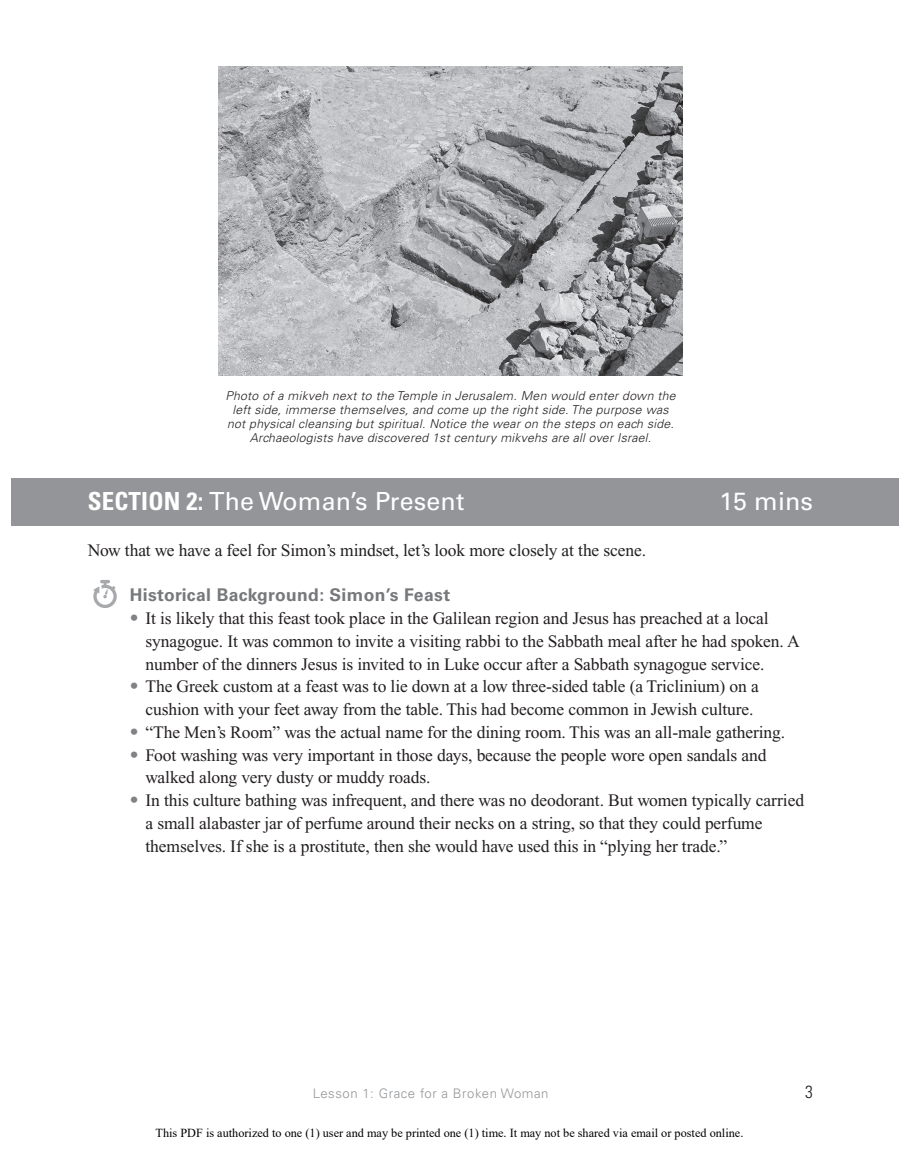
<style>
.page{position:relative;width:899px;height:1151px;background:#fff}
.page>*{position:absolute;margin:0;border:0;box-sizing:border-box;transform-origin:0 0}
.t1{font:24.85px "Univers LT Std";letter-spacing:.005em;color:#fff}
.t2{font:17.5px/22.8px "Times New Roman";letter-spacing:-.005em;color:#231f20}
.t3{font:700 17.5px "Univers LT Std";letter-spacing:.02em;color:#76787b}
.t4{font:300 condensed 17.5px "Univers LT Std";color:#231f20}
.t5{font:300 13.12px "Univers LT Std";letter-spacing:.04em;color:#939598}
.t6{font:italic 300 12.25px/14px "Univers LT Std";letter-spacing:.02em;color:#231f20;text-align:center}
.t7{font:12.25px "Times New Roman";color:#000}
.s1{font-weight:700;font-stretch:condensed}
.s2{font-family:"Univers LT Std";font-weight:300;color:#808285}
</style>
<div class="page">
<div style="left:12px;top:478px;width:886px;height:47px;background:#939598"></div>
<img style="left:218px;top:67px;width:464px;height:308px">
<svg style="left:93px;top:580px;width:24px;height:28px"></svg>
<p class="t6" style="left:225px;top:388px;width:451px">Photo of a mikveh next to the Temple in Jerusalem. Men would enter down the left side, immerse themselves, and come up the right side. The purpose was not physical cleansing but spiritual. Notice the wear on the steps on each side.<br>Archaeologists have discovered 1st century mikvehs are all over Israel.</p>
<h1 class="t1" style="left:88px;top:486px;width:378px"><span class="s1">SECTION 2:</span> The Woman’s Present</h1>
<h1 class="t1" style="left:719px;top:486px;width:95px">15 mins</h1>
<p class="t2" style="left:88px;top:538px;width:559px">Now that we have a feel for Simon’s mindset, let’s look more closely at the scene.</p>
<p class="t3" style="left:130px;top:584px;width:322px">Historical Background: Simon’s Feast</p>
<p class="t2" style="left:145px;top:606px;width:655px;text-indent:-16px"><span class="s2">•</span> It is likely that this feast took place in the Galilean region and Jesus has preached at a local synagogue. It was common to invite a visiting rabbi to the Sabbath meal after he had spoken. A number of the dinners Jesus is invited to in Luke occur after a Sabbath synagogue service.</p>
<p class="t2" style="left:130px;top:675px;width:630px;text-align:right"><span class="s2">•</span> The Greek custom at a feast was to lie down at a low three-sided table (a Triclinium) on a cushion with your feet away from the table. This had become common in Jewish culture.</p>
<p class="t2" style="left:130px;top:720px;width:656px"><span class="s2">•</span> “The Men’s Room” was the actual name for the dining room. This was an all-male gathering.</p>
<p class="t2" style="left:145px;top:743px;width:622px;text-indent:-16px"><span class="s2">•</span> Foot washing was very important in those days, because the people wore open sandals and walked along very dusty or muddy roads.</p>
<p class="t2" style="left:145px;top:788px;width:659px;text-indent:-16px"><span class="s2">•</span> In this culture bathing was infrequent, and there was no deodorant. But women typically carried a small alabaster jar of perfume around their necks on a string, so that they could perfume themselves. If she is a prostitute, then she would have used this in “plying her trade.”</p>
<p class="t5" style="left:313px;top:1084px;width:237px">Lesson 1: Grace for a Broken Woman</p>
<p class="t4" style="left:804px;top:1081px;width:9px">3</p>
<p class="t7" style="left:155px;top:1123px;width:589px">This PDF is authorized to one (1) user and may be printed one (1) time. It may not be shared via email or posted online.</p>
</div>
